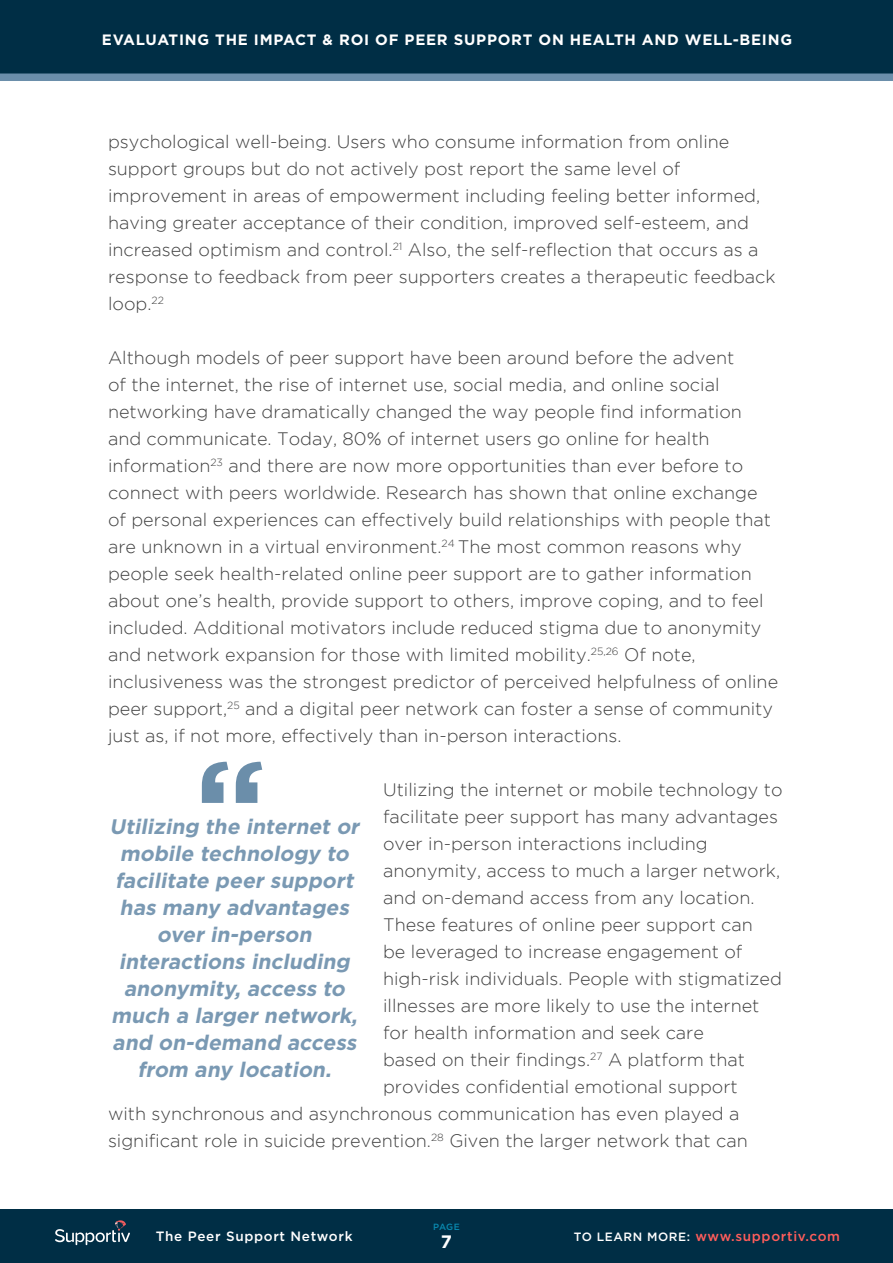
<style>
.page{position:relative;width:893px;height:1263px;background:#fff}
.page>*{position:absolute;margin:0;border:0;box-sizing:border-box;transform-origin:0 0}
.t1{font:italic 700 21px/27px "Gotham";color:#7a99b3;text-align:center}
.t2{font:300 18px/27px "Gotham";color:#404040}
.t3{font:700 18px "Gotham";color:#fff}
.t4{font:700 15px "Gotham";letter-spacing:.05em;color:#fff}
.t5{font:500 13.5px "Gotham";letter-spacing:.05em;color:#fe5d5b}
.t6{font:500 13.5px "Gotham";letter-spacing:.05em;color:#fff}
.t7{font:500 9px "Gotham";color:#0989af}
.s1{font-size:12px;color:#fff}
</style>
<div class="page">
<svg style="left:202px;top:762px;width:60px;height:41px"></svg>
<svg style="left:0;top:0;width:893px;height:81px;background:#09364e"></svg>
<div style="left:0;top:1209px;width:893px;height:54px;background:#002e45"></div>
<svg style="left:55px;top:1220px;width:75px;height:25px"></svg>
<p class="t4" style="left:102px;top:31px;width:692px">EVALUATING THE IMPACT &amp; ROI OF PEER SUPPORT ON HEALTH AND WELL-BEING</p>
<p class="t2" style="left:108px;top:128px;width:669px">psychological well-being. Users who consume information from online support groups but do not actively post report the same level of improvement in areas of empowerment including feeling better informed, having greater acceptance of their condition, improved self-esteem, and increased optimism and control.<sup>21</sup> Also, the self-reflection that occurs as a response to feedback from peer supporters creates a therapeutic feedback loop.<sup>22</sup></p>
<p class="t2" style="left:108px;top:344px;width:672px">Although models of peer support have been around before the advent<br>of the internet, the rise of internet use, social media, and online social networking have dramatically changed the way people find information and communicate. Today, 80% of internet users go online for health information<sup>23</sup> and there are now more opportunities than ever before to connect with peers worldwide. Research has shown that online exchange of personal experiences can effectively build relationships with people that are unknown in a virtual environment.<sup>24</sup> The most common reasons why people seek health-related online peer support are to gather information about one’s health, provide support to others, improve coping, and to feel included. Additional motivators include reduced stigma due to anonymity and network expansion for those with limited mobility.<sup>25,26</sup> Of note, inclusiveness was the strongest predictor of perceived helpfulness of online peer support,<sup>25</sup> and a digital peer network can foster a sense of community just as, if not more, effectively than in-person interactions.</p>
<p class="t2" style="left:383px;top:776px;width:401px">Utilizing the internet or mobile technology to</p>
<p class="t2" style="left:383px;top:803px;width:396px">facilitate peer support has many advantages</p>
<p class="t2" style="left:383px;top:830px;width:326px">over in-person interactions including</p>
<p class="t2" style="left:383px;top:857px;width:399px">anonymity, access to much a larger network,</p>
<p class="t2" style="left:383px;top:884px;width:373px">and on-demand access from any location.</p>
<p class="t2" style="left:383px;top:911px;width:371px">These features of online peer support can</p>
<p class="t2" style="left:383px;top:938px;width:361px">be leveraged to increase engagement of</p>
<p class="t2" style="left:383px;top:965px;width:400px">high-risk individuals. People with stigmatized</p>
<p class="t2" style="left:383px;top:992px;width:378px">illnesses are more likely to use the internet</p>
<p class="t2" style="left:383px;top:1019px;width:322px">for health information and seek care</p>
<p class="t2" style="left:383px;top:1046px;width:363px">based on their findings.<sup>27</sup> A platform that</p>
<p class="t2" style="left:383px;top:1073px;width:356px">provides confidential emotional support</p>
<p class="t2" style="left:108px;top:1100px;width:633px">with synchronous and asynchronous communication has even played a</p>
<p class="t2" style="left:108px;top:1127px;width:641px">significant role in suicide prevention.<sup>28</sup> Given the larger network that can</p>
<p class="t1" style="left:110px;top:812px;width:255px">Utilizing the internet or mobile technology to facilitate peer support has many advantages over in-person interactions including anonymity, access to much a larger network, and on-demand access from any location.</p>
<p class="t7" style="left:433px;top:1222px;width:28px">PAGE</p>
<p class="t3" style="left:441px;top:1231px;width:13px">7</p>
<p class="t6" style="left:156px;top:1229px;width:198px">The Peer Support Network</p>
<p class="t5" style="left:574px;top:1229px;width:268px"><span class="s1">TO LEARN MORE:</span> www.supportiv.com</p>
</div>
